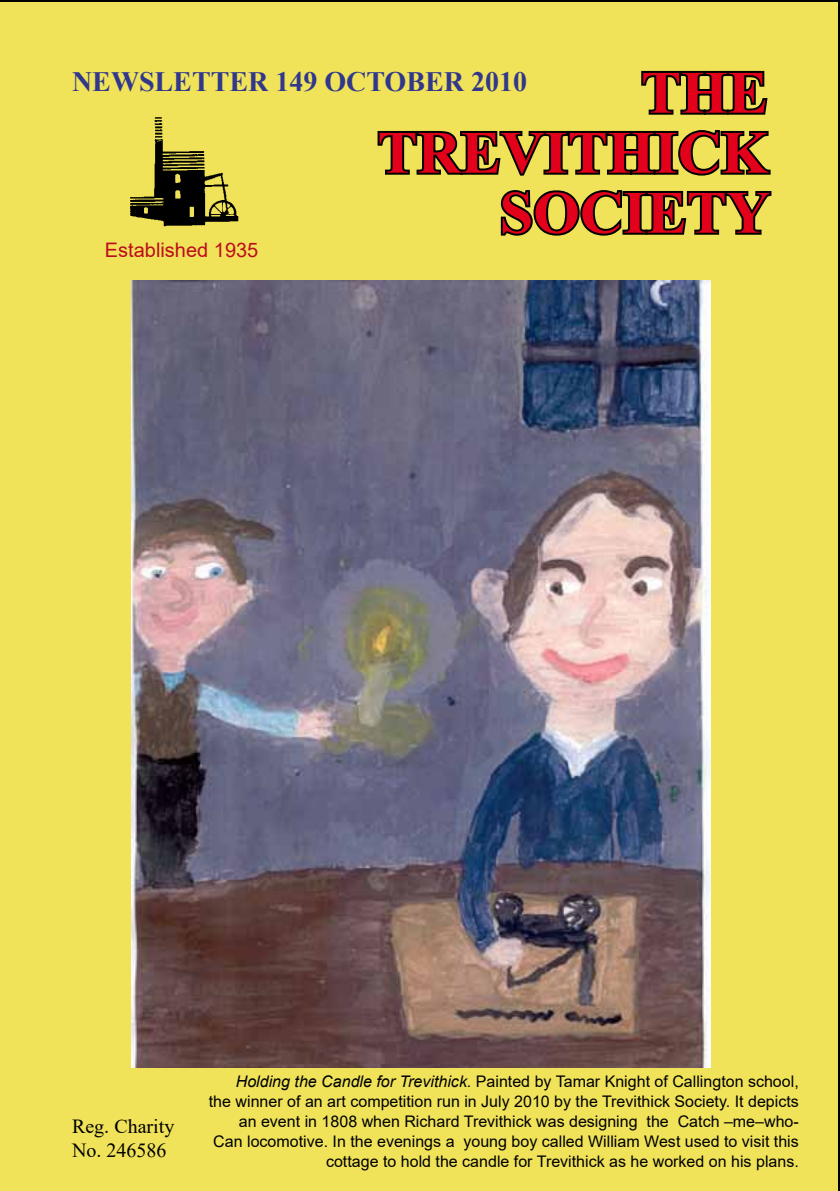
<style>
.page{position:relative;width:840px;height:1191px;background:#fff}
.page>*{position:absolute;margin:0;border:0;box-sizing:border-box;transform-origin:0 0}
.t1{font:700 60px/60px "Times New Roman";color:#e2001a;text-align:right}
.t2{font:700 28px "Times New Roman";color:#31388b}
.t3{font:20px/24px "Times New Roman";color:#000}
.t4{font:20px "Arial";color:#bc0d1d}
.t5{font:18px "Arial";color:#000}
.t6{font:16px/20px "Arial";color:#000;text-align:right}
.s1{font-style:italic}
</style>
<div class="page">
<div style="left:0;top:0;width:839px;height:1191px;background:#f0e35a"></div>
<svg style="left:639px;top:69px;width:130px;height:48px"></svg>
<svg style="left:375px;top:127px;width:397px;height:52px"></svg>
<svg style="left:498px;top:187px;width:275px;height:51px"></svg>
<img style="left:120px;top:109px;width:124px;height:122px">
<img style="left:132px;top:280px;width:577px;height:787px">
<h2 class="t2" style="left:72px;top:61px;width:456px">NEWSLETTER 149 OCTOBER 2010</h2>
<h1 class="t1" style="left:377px;top:61px;width:394px">THE<br>TREVITHICK<br>SOCIETY</h1>
<p class="t4" style="left:105px;top:236px;width:155px">Established 1935</p>
<p class="t3" style="left:72px;top:1113px;width:104px">Reg. Charity<br>No. 246586</p>
<p class="t6" style="left:209px;top:1071px;width:591px"><span class="s1">Holding the Candle for Trevithick.</span> Painted by Tamar Knight of Callington school,<br>the winner of an art competition run in July 2010 by the Trevithick Society. It depicts an event in 1808 when Richard Trevithick was designing the Catch –me–who-Can locomotive. In the evenings a young boy called William West used to visit this cottage to hold the candle for Trevithick as he worked on his plans.</p>
<p class="t5" style="left:415px;top:1122px;width:12px">1</p>
</div>
